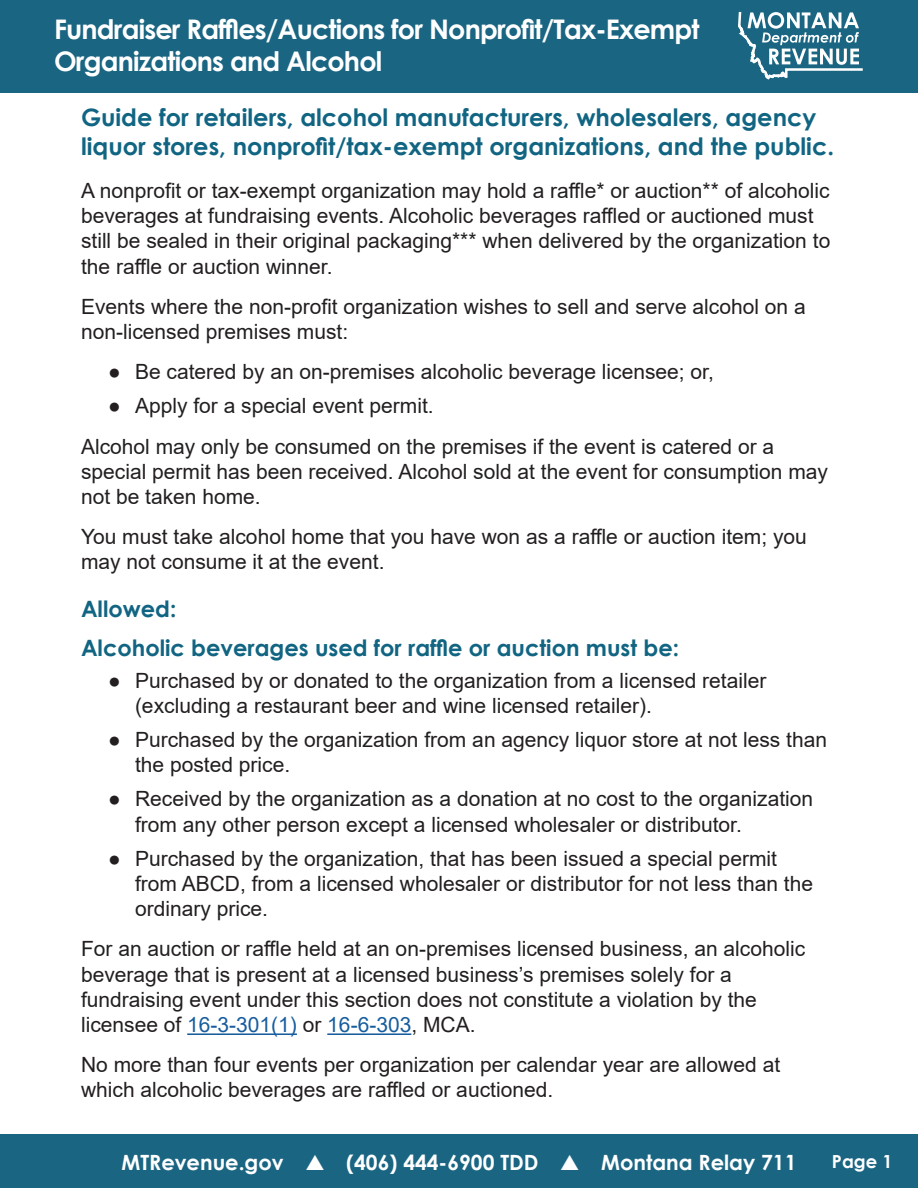
<style>
.page{position:relative;width:918px;height:1188px;background:#fff}
.page>*{position:absolute;margin:0;border:0;box-sizing:border-box;transform-origin:0 0}
.t1{font:700 27px/32.4px "Century Gothic";letter-spacing:-.03em;color:#fff}
.t2{font:700 24px/28.8px "Century Gothic";color:#116582}
.t3{font:700 22.5px/39px "Century Gothic";color:#116582}
.t4{font:21px/25.2px "Arial";color:#231f20}
.t5{font:700 21px "Century Gothic";color:#fff}
.t6{font:700 18px "Century Gothic";color:#fff}
.s1{color:#175d9e}
</style>
<div class="page">
<div style="left:0;top:1134px;width:918px;height:54px;background:#1a6582"></div>
<div style="left:0;top:0;width:918px;height:93px;background:#1a6582"></div>
<svg style="left:738px;top:11px;width:126px;height:68px"></svg>
<hr style="left:187px;top:1033px;width:110px;height:2px;background:#175d9e">
<hr style="left:327px;top:1033px;width:84px;height:2px;background:#175d9e">
<svg style="left:306px;top:1154px;width:18px;height:16px"></svg>
<svg style="left:561px;top:1154px;width:18px;height:16px"></svg>
<p class="t1" style="left:54px;top:12px;width:647px">Fundraiser Raffles/Auctions for Nonprofit/Tax-Exempt<br>Organizations and Alcohol</p>
<p class="t2" style="left:81px;top:102px;width:755px">Guide for retailers, alcohol manufacturers, wholesalers, agency liquor stores, nonprofit/tax-exempt organizations, and the public.</p>
<p class="t4" style="left:81px;top:178px;width:751px">A nonprofit or tax-exempt organization may hold a raffle* or auction** of alcoholic beverages at fundraising events. Alcoholic beverages raffled or auctioned must still be sealed in their original packaging*** when delivered by the organization to the raffle or auction winner.</p>
<p class="t4" style="left:81px;top:294px;width:726px">Events where the non-profit organization wishes to sell and serve alcohol on a non-licensed premises must:</p>
<p class="t4" style="left:108px;top:359px;width:608px">● Be catered by an on-premises alcoholic beverage licensee; or,</p>
<p class="t4" style="left:81px;top:386px;width:695px;line-height:40.2px;text-indent:27px">● Apply for a special event permit.<br>Alcohol may only be consumed on the premises if the event is catered or a</p>
<p class="t4" style="left:81px;top:459px;width:749px">special permit has been received. Alcohol sold at the event for consumption may not be taken home.</p>
<p class="t4" style="left:81px;top:524px;width:727px">You must take alcohol home that you have won as a raffle or auction item; you may not consume it at the event.</p>
<p class="t3" style="left:81px;top:589px;width:600px">Allowed:<br>Alcoholic beverages used for raffle or auction must be:</p>
<p class="t4" style="left:135px;top:667px;width:633px;text-indent:-27px">● Purchased by or donated to the organization from a licensed retailer (excluding a restaurant beer and wine licensed retailer).</p>
<p class="t4" style="left:135px;top:727px;width:694px;text-indent:-27px">● Purchased by the organization from an agency liquor store at not less than the posted price.</p>
<p class="t4" style="left:135px;top:786px;width:680px;text-indent:-27px">● Received by the organization as a donation at no cost to the organization from any other person except a licensed wholesaler or distributor.</p>
<p class="t4" style="left:135px;top:846px;width:680px;text-indent:-27px">● Purchased by the organization, that has been issued a special permit from ABCD, from a licensed wholesaler or distributor for not less than the ordinary price.</p>
<p class="t4" style="left:81px;top:936px;width:726px">For an auction or raffle held at an on-premises licensed business, an alcoholic beverage that is present at a licensed business’s premises solely for a fundraising event under this section does not constitute a violation by the licensee of <span class="s1">16-3-301(1)</span> or <span class="s1">16-6-303</span>, MCA.</p>
<p class="t4" style="left:81px;top:1052px;width:701px">No more than four events per organization per calendar year are allowed at which alcoholic beverages are raffled or auctioned.</p>
<p class="t5" style="left:122px;top:1146px;width:164px">MTRevenue.gov</p>
<p class="t5" style="left:346px;top:1146px;width:194px">(406) 444-6900 TDD</p>
<p class="t5" style="left:601px;top:1146px;width:197px">Montana Relay 711</p>
<p class="t6" style="left:832px;top:1148px;width:62px">Page 1</p>
</div>
